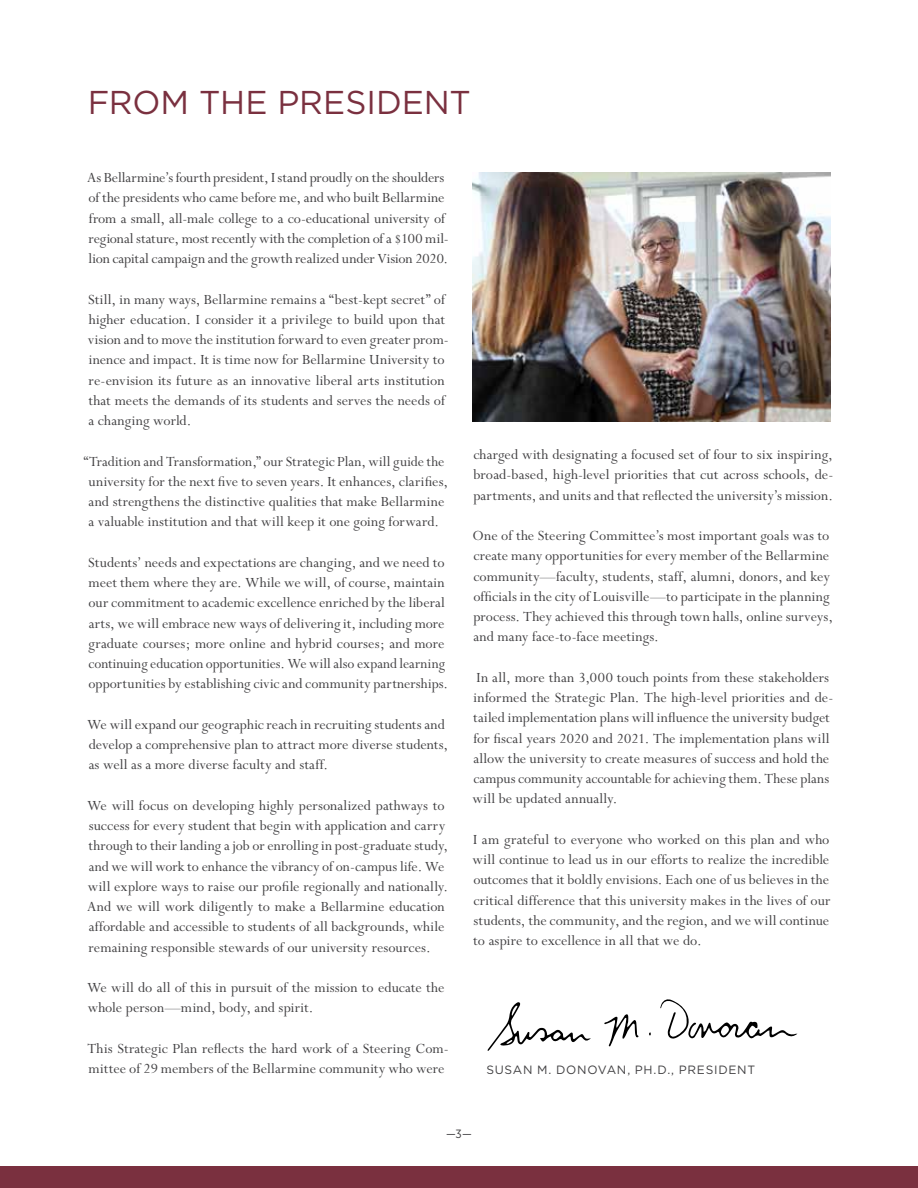
<style>
.page{position:relative;width:918px;height:1188px;background:#fff}
.page>*{position:absolute;margin:0;border:0;box-sizing:border-box;transform-origin:0 0}
.t1{font:33px "Gotham";color:#7a303f}
.t2{font:15.75px/20.2px "Perpetua";letter-spacing:.005em;color:#414042}
.t3{font:12px "Gotham";letter-spacing:.06em;color:#414042}
.t4{font:12px "Gotham Narrow";color:#414042}
</style>
<div class="page">
<div style="left:0;top:1166px;width:918px;height:22px;background:#7a303f"></div>
<svg style="left:488px;top:1002px;width:103px;height:49px"></svg>
<svg style="left:604px;top:1014px;width:35px;height:32px"></svg>
<svg style="left:660px;top:999px;width:137px;height:40px"></svg>
<img style="left:472px;top:172px;width:358px;height:249px">
<h1 class="t1" style="left:88px;top:81px;width:385px">FROM THE PRESIDENT</h1>
<p class="t2" style="left:87px;top:168px;width:363px">As Bellarmine’s fourth president, I stand proudly on the shoulders of the presidents who came before me, and who built Bellarmine from a small, all-male college to a co-educational university of regional stature, most recently with the completion of a $100 mil&shy;lion capital campaign and the growth realized under Vision 2020.</p>
<p class="t2" style="left:88px;top:290px;width:362px">Still, in many ways, Bellarmine remains a “best-kept secret” of higher education. I consider it a privilege to build upon that vision and to move the institution forward to even greater prom&shy;inence and impact. It is time now for Bellarmine University to re-envision its future as an innovative liberal arts institution that meets the demands of its students and serves the needs of a changing world.</p>
<p class="t2" style="left:84px;top:452px;width:366px;text-align:center">“Tradition and Transformation,” our Strategic Plan, will guide the university for the next five to seven years. It enhances, clarifies, and strengthens the distinctive qualities that make Bellarmine a valuable institution and that will keep it one going forward.</p>
<p class="t2" style="left:88px;top:553px;width:361px">Students’ needs and expectations are changing, and we need to meet them where they are. While we will, of course, maintain our commitment to academic excellence enriched by the liberal arts, we will embrace new ways of delivering it, including more graduate courses; more online and hybrid courses; and more continuing education opportunities. We will also expand learning opportunities by establishing civic and community partnerships.</p>
<p class="t2" style="left:87px;top:715px;width:363px">We will expand our geographic reach in recruiting students and develop a comprehensive plan to attract more diverse students, as well as a more diverse faculty and staff.</p>
<p class="t2" style="left:87px;top:796px;width:363px">We will focus on developing highly personalized pathways to success for every student that begin with application and carry through to their landing a job or enrolling in post-graduate study, and we will work to enhance the vibrancy of on-campus life. We will explore ways to raise our profile regionally and nationally.<br>And we will work diligently to make a Bellarmine education affordable and accessible to students of all backgrounds, while remaining responsible stewards of our university resources.</p>
<p class="t2" style="left:87px;top:978px;width:359px">We will do all of this in pursuit of the mission to educate the whole person—mind, body, and spirit.</p>
<p class="t2" style="left:87px;top:1039px;width:363px">This Strategic Plan reflects the hard work of a Steering Com&shy;mittee of 29 members of the Bellarmine community who were</p>
<p class="t2" style="left:473px;top:445px;width:362px;text-align:justify">charged with designating a focused set of four to six inspiring, broad-based, high-level priorities that cut across schools, de&shy;partments, and units and that reflected the university’s mission.</p>
<p class="t2" style="left:473px;top:526px;width:362px">One of the Steering Committee’s most important goals was to create many opportunities for every member of the Bellarmine community—faculty, students, staff, alumni, donors, and key officials in the city of Louisville—to participate in the planning process. They achieved this through town halls, online surveys, and many face-to-face meetings.</p>
<p class="t2" style="left:473px;top:668px;width:362px">In all, more than 3,000 touch points from these stakeholders informed the Strategic Plan. The high-level priorities and de&shy;tailed implementation plans will influence the university budget for fiscal years 2020 and 2021. The implementation plans will allow the university to create measures of success and hold the campus community accountable for achieving them. These plans will be updated annually.</p>
<p class="t2" style="left:473px;top:830px;width:360px;text-align:justify">I am grateful to everyone who worked on this plan and who will continue to lead us in our efforts to realize the incredible outcomes that it boldly envisions. Each one of us believes in the critical difference that this university makes in the lives of our students, the community, and the region, and we will continue to aspire to excellence in all that we do.</p>
<p class="t3" style="left:486px;top:1062px;width:270px">SUSAN M. DONOVAN, PH.D., PRESIDENT</p>
<p class="t4" style="left:446px;top:1126px;width:27px">—3—</p>
</div>
